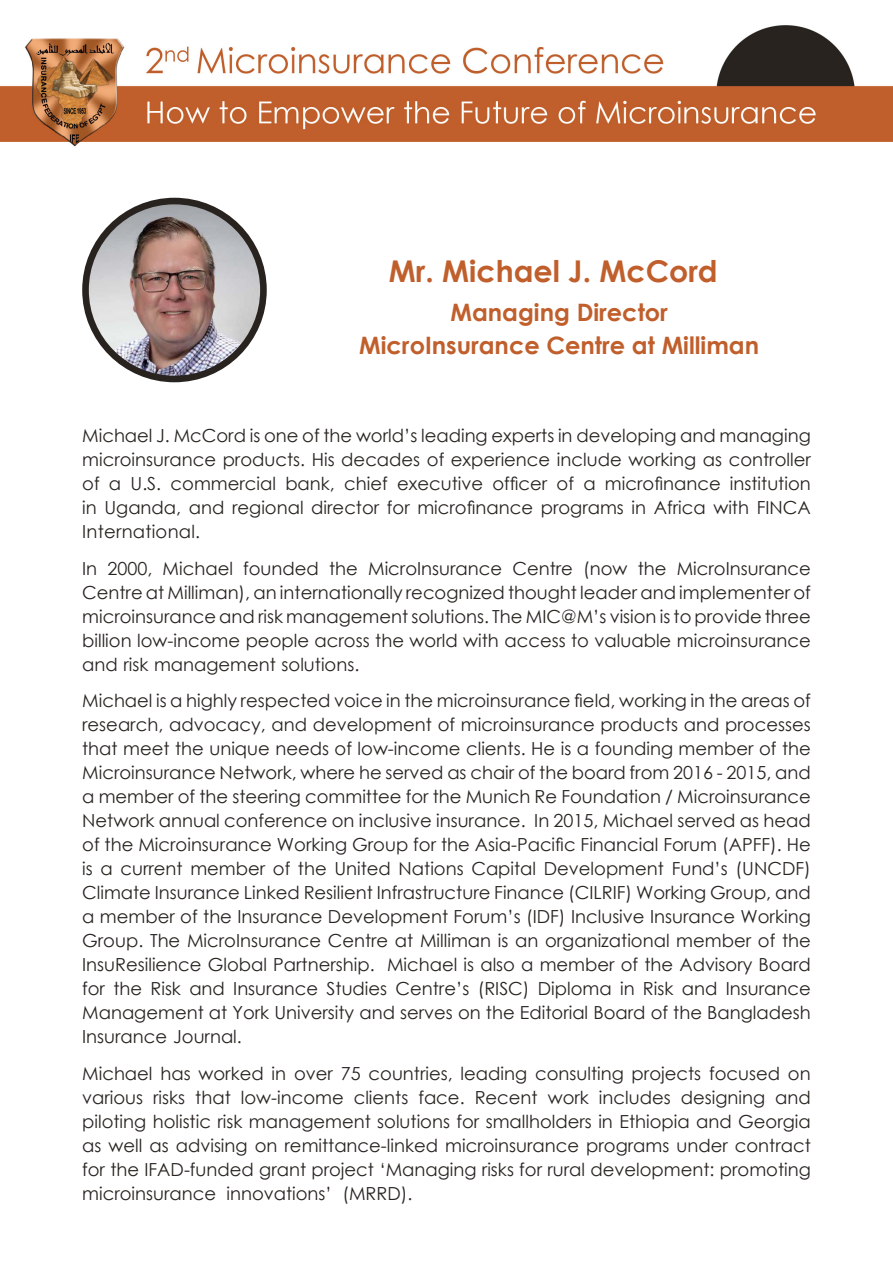
<style>
.page{position:relative;width:893px;height:1263px;background:#fff}
.page>*{position:absolute;margin:0;border:0;box-sizing:border-box;transform-origin:0 0}
.t1{font:700 30px "Century Gothic";color:#c05f2c}
.t2{font:700 24px/33px "Century Gothic";color:#c05f2c;text-align:center}
.t3{font:18px/24px "Century Gothic";color:#28231f;text-align:right}
</style>
<div class="page">
<img style="left:0;top:25px;width:893px;height:122px">
<div style="left:82px;top:198px;width:185px;height:184px;background:#28231f;border-radius:50%"></div>
<img style="left:89px;top:204px;width:171px;height:172px;border-radius:86px">
<h1 class="t1" style="left:389px;top:248px;width:330px">Mr. Michael .J McCord</h1>
<h2 class="t2" style="left:359px;top:295px;width:401px">Managing Director<br>MicroInsurance Centre at Milliman</h2>
<p class="t3" style="left:82px;top:423px;width:730px">Michael .J McCord is one of the world s’ leading experts in developing and managing microinsurance products. His decades of experience include working as controller institution</p>
<p class="t3" style="left:82px;top:471px;width:730px;text-align:left">of<br>in Uganda, and regional director for microfinance programs in Africa with FINCA<br>International.</p>
<p class="t3" style="left:677px;top:556px;width:136px">MicroInsurance</p>
<p class="t3" style="left:171px;top:471px;width:107px">commercial</p>
<p class="t3" style="left:344px;top:471px;width:45px">chief</p>
<p class="t3" style="left:397px;top:471px;width:88px">executive</p>
<p class="t3" style="left:492px;top:471px;width:56px">officer</p>
<p class="t3" style="left:557px;top:471px;width:19px">of</p>
<p class="t3" style="left:605px;top:471px;width:117px">microfinance</p>
<p class="t3" style="left:131px;top:471px;width:32px">U .S.</p>
<p class="t3" style="left:285px;top:471px;width:51px">bank,</p>
<p class="t3" style="left:109px;top:471px;width:14px">a</p>
<p class="t3" style="left:583px;top:471px;width:14px">a</p>
<p class="t3" style="left:163px;top:556px;width:72px">Michael</p>
<p class="t3" style="left:243px;top:556px;width:77px">founded</p>
<p class="t3" style="left:368px;top:556px;width:136px">MicroInsurance</p>
<p class="t3" style="left:583px;top:556px;width:46px">(now</p>
<p class="t3" style="left:329px;top:556px;width:30px">the</p>
<p class="t3" style="left:512px;top:556px;width:62px">Centre</p>
<p class="t3" style="left:638px;top:556px;width:30px">the</p>
<p class="t3" style="left:107px;top:556px;width:46px">2000,</p>
<p class="t3" style="left:82px;top:556px;width:730px;text-align:left">In<br>Centre at Milliman ,) an internationally recognized thought leader and implementer of microinsurance and risk management solutions. The MIC@M s’ vision tois provide three billion low-income people across the world with access to valuable microinsurance and risk management solutions.</p>
<p class="t3" style="left:82px;top:689px;width:730px">Michael ais highly respected voice in the microinsurance field, working in the areas of research, advocacy, and development of microinsurance products and processes that meet the unique needs of low-income clients. He ais founding member of the Microinsurance Network, where he served as chair of the board from 2016 - 2015, and a member of the steering committee for the Munich Re Foundation / Microinsurance In 2015, Michael served as head</p>
<p class="t3" style="left:82px;top:809px;width:445px">Network annual conference on inclusive insurance.</p>
<p class="t3" style="left:82px;top:833px;width:730px">of the Microinsurance Working Group for the Asia-Pacific Financial Forum (APFF .) He</p>
<p class="t3" style="left:82px;top:857px;width:730px">ais current member of the United Nations Capital Development Fund s’ (UNCDF(</p>
<p class="t3" style="left:82px;top:881px;width:730px">Climate Insurance Linked Resilient Infrastructure Finance (CILRIF) Working Group, and</p>
<p class="t3" style="left:82px;top:905px;width:730px">a member of the Insurance Development Forum s’ (IDF) Inclusive Insurance Working</p>
<p class="t3" style="left:82px;top:929px;width:730px">Group. The MicroInsurance Centre at Milliman is an organizational member of the</p>
<p class="t3" style="left:387px;top:953px;width:425px">Michael is also a member of the Advisory Board</p>
<p class="t3" style="left:82px;top:953px;width:294px">InsuResilience Global Partnership.</p>
<p class="t3" style="left:82px;top:977px;width:730px;text-align:left">for<br>Management at York University and serves on the Editorial Board of the Bangladesh<br>Insurance Journal.</p>
<p class="t3" style="left:82px;top:1061px;width:730px">Michael has worked in over 75 countries, leading consulting projects focused on and</p>
<p class="t3" style="left:150px;top:977px;width:32px">Risk</p>
<p class="t3" style="left:327px;top:977px;width:62px">Studies</p>
<p class="t3" style="left:478px;top:977px;width:53px">(RISC)</p>
<p class="t3" style="left:538px;top:977px;width:75px">Diploma</p>
<p class="t3" style="left:620px;top:977px;width:16px">in</p>
<p class="t3" style="left:643px;top:977px;width:32px">Risk</p>
<p class="t3" style="left:113px;top:977px;width:30px">the</p>
<p class="t3" style="left:189px;top:977px;width:37px">and</p>
<p class="t3" style="left:396px;top:977px;width:75px">Centre s’</p>
<p class="t3" style="left:682px;top:977px;width:37px">and</p>
<p class="t3" style="left:233px;top:977px;width:87px">Insurance</p>
<p class="t3" style="left:726px;top:977px;width:87px">Insurance</p>
<p class="t3" style="left:82px;top:1085px;width:63px">various</p>
<p class="t3" style="left:82px;top:1109px;width:730px">piloting holistic risk management solutions for smallholders in Ethiopia and Georgia</p>
<p class="t3" style="left:82px;top:1133px;width:730px">as well as advising on remittance-linked microinsurance programs under contract</p>
<p class="t3" style="left:82px;top:1157px;width:730px">for the IFAD-funded grant project ‘Managing risks for rural development: promoting</p>
<p class="t3" style="left:227px;top:1181px;width:187px">innovations’ (MRRD .(</p>
<p class="t3" style="left:153px;top:1085px;width:34px">risks</p>
<p class="t3" style="left:241px;top:1085px;width:104px">low-income</p>
<p class="t3" style="left:354px;top:1085px;width:56px">clients</p>
<p class="t3" style="left:418px;top:1085px;width:48px">face.</p>
<p class="t3" style="left:599px;top:1085px;width:73px">includes</p>
<p class="t3" style="left:681px;top:1085px;width:86px">designing</p>
<p class="t3" style="left:195px;top:1085px;width:37px">that</p>
<p class="t3" style="left:548px;top:1085px;width:43px">work</p>
<p class="t3" style="left:475px;top:1085px;width:65px">Recent</p>
<p class="t3" style="left:82px;top:1181px;width:135px">microinsurance</p>
</div>
